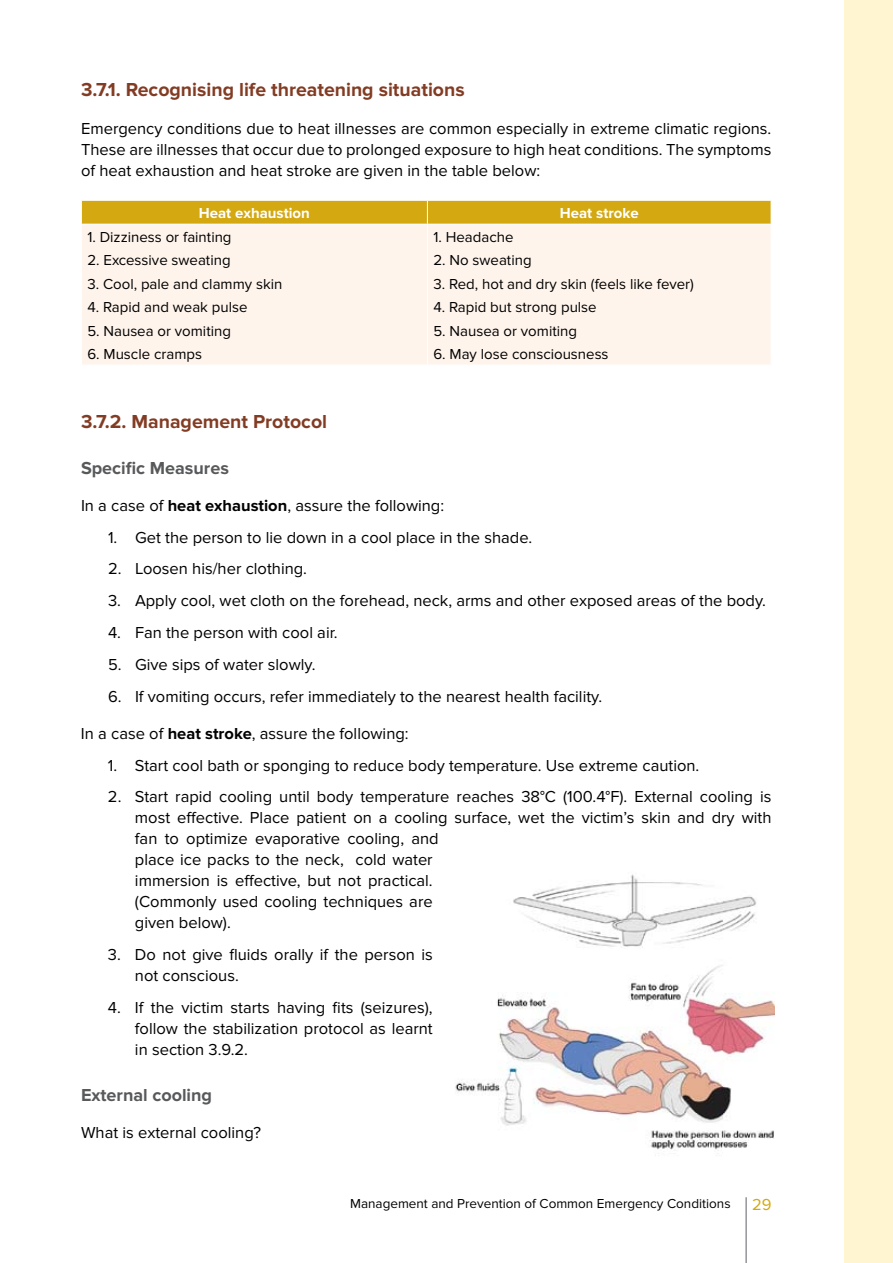
<style>
.page{position:relative;width:893px;height:1263px;background:#fff}
.page>*{position:absolute;margin:0;border:0;box-sizing:border-box;transform-origin:0 0}
.t1{font:700 19.5px "Proxima Nova";color:#833c24}
.t2{font:700 18px "Proxima Nova";color:#58595b}
.t3{font:16.5px/21px "Proxima Nova";color:#000;text-align:justify}
.t4{font:16.5px "Proxima Nova";color:#d3a811}
.t5{font:15px "Proxima Nova";color:#000}
.t6{font:700 15px "Proxima Nova";color:#fff}
.t7{font:13.5px "Proxima Nova";color:#000}
.s1{font-weight:700}
</style>
<div class="page">
<hr style="left:745px;top:1197px;width:2px;height:66px;background:#939598">
<div style="left:845px;top:0;width:48px;height:1263px;background:#fff5d0"></div>
<div style="left:82px;top:225px;width:689px;height:139px;background:#fef4ec"></div>
<hr style="left:427px;top:225px;width:1px;height:140px;background:#fff">
<svg style="left:81px;top:200px;width:691px;height:24px;background:#d5ac1e"></svg>
<img style="left:455px;top:874px;width:319px;height:277px">
<p class="t1" style="left:81px;top:79px;width:385px">3.7.1. Recognising life threatening situations</p>
<p class="t3" style="left:81px;top:118px;width:692px">Emergency conditions due to heat illnesses are common especially in extreme climatic regions.<br>These are illnesses that occur due to prolonged exposure to high heat conditions. The symptoms of heat exhaustion and heat stroke are given in the table below:</p>
<p class="t6" style="left:199px;top:204px;width:113px">Heat exhaustion</p>
<p class="t6" style="left:560px;top:204px;width:80px">Heat stroke</p>
<p class="t5" style="left:87px;top:228px;width:146px">1. Dizziness or fainting</p>
<p class="t5" style="left:87px;top:252px;width:145px">2. Excessive sweating</p>
<p class="t5" style="left:87px;top:275px;width:197px">3. Cool, pale and clammy skin</p>
<p class="t5" style="left:87px;top:299px;width:162px">4. Rapid and weak pulse</p>
<p class="t5" style="left:87px;top:322px;width:145px">5. Nausea or vomiting</p>
<p class="t5" style="left:87px;top:345px;width:116px">6. Muscle cramps</p>
<p class="t5" style="left:433px;top:228px;width:82px">1. Headache</p>
<p class="t5" style="left:433px;top:252px;width:100px">2. No sweating</p>
<p class="t5" style="left:433px;top:275px;width:262px">3. Red, hot and dry skin (feels like fever)</p>
<p class="t5" style="left:433px;top:299px;width:165px">4. Rapid but strong pulse</p>
<p class="t5" style="left:433px;top:322px;width:145px">5. Nausea or vomiting</p>
<p class="t5" style="left:433px;top:345px;width:177px">6. May lose consciousness</p>
<p class="t1" style="left:81px;top:410px;width:248px">3.7.2. Management Protocol</p>
<p class="t2" style="left:81px;top:457px;width:149px">Specific Measures</p>
<p class="t3" style="left:81px;top:495px;width:365px">In a case of <span class="s1">heat exhaustion</span>, assure the following:</p>
<p class="t3" style="left:108px;top:527px;width:426px">1. Get the person to lie down in a cool place in the shade.</p>
<p class="t3" style="left:108px;top:559px;width:201px">2. Loosen his/her clothing.</p>
<p class="t3" style="left:108px;top:590px;width:659px">3. Apply cool, wet cloth on the forehead, neck, arms and other exposed areas of the body.</p>
<p class="t3" style="left:108px;top:622px;width:231px">4. Fan the person with cool air.</p>
<p class="t3" style="left:108px;top:654px;width:209px">5. Give sips of water slowly.</p>
<p class="t3" style="left:108px;top:686px;width:496px">6. If vomiting occurs, refer immediately to the nearest health facility.</p>
<p class="t3" style="left:81px;top:723px;width:329px">In a case of <span class="s1">heat stroke</span>, assure the following:</p>
<p class="t3" style="left:108px;top:755px;width:593px">1. Start cool bath or sponging to reduce body temperature. Use extreme caution.</p>
<p class="t3" style="left:135px;top:787px;width:638px;text-align:left;text-indent:-27px">2. Start rapid cooling until body temperature reaches 38°C (100.4°F). External cooling is most effective. Place patient on a cooling surface, wet the victim’s skin and dry with fan to optimize evaporative cooling, and<br>place ice packs to the neck, cold water<br>immersion is effective, but not practical.<br>(Commonly used cooling techniques are<br>given below).</p>
<p class="t3" style="left:135px;top:944px;width:299px;text-indent:-27px">3. Do not give fluids orally if the person is not conscious.</p>
<p class="t3" style="left:135px;top:997px;width:299px;text-indent:-27px">4. If the victim starts having fits (seizures), follow the stabilization protocol as learnt in section 3.9.2.</p>
<p class="t2" style="left:81px;top:1084px;width:133px">External cooling</p>
<p class="t3" style="left:81px;top:1122px;width:182px">What is external cooling?</p>
<p class="t7" style="left:350px;top:1195px;width:382px">Management and Prevention of Common Emergency Conditions</p>
<p class="t4" style="left:752px;top:1195px;width:21px">29</p>
</div>
